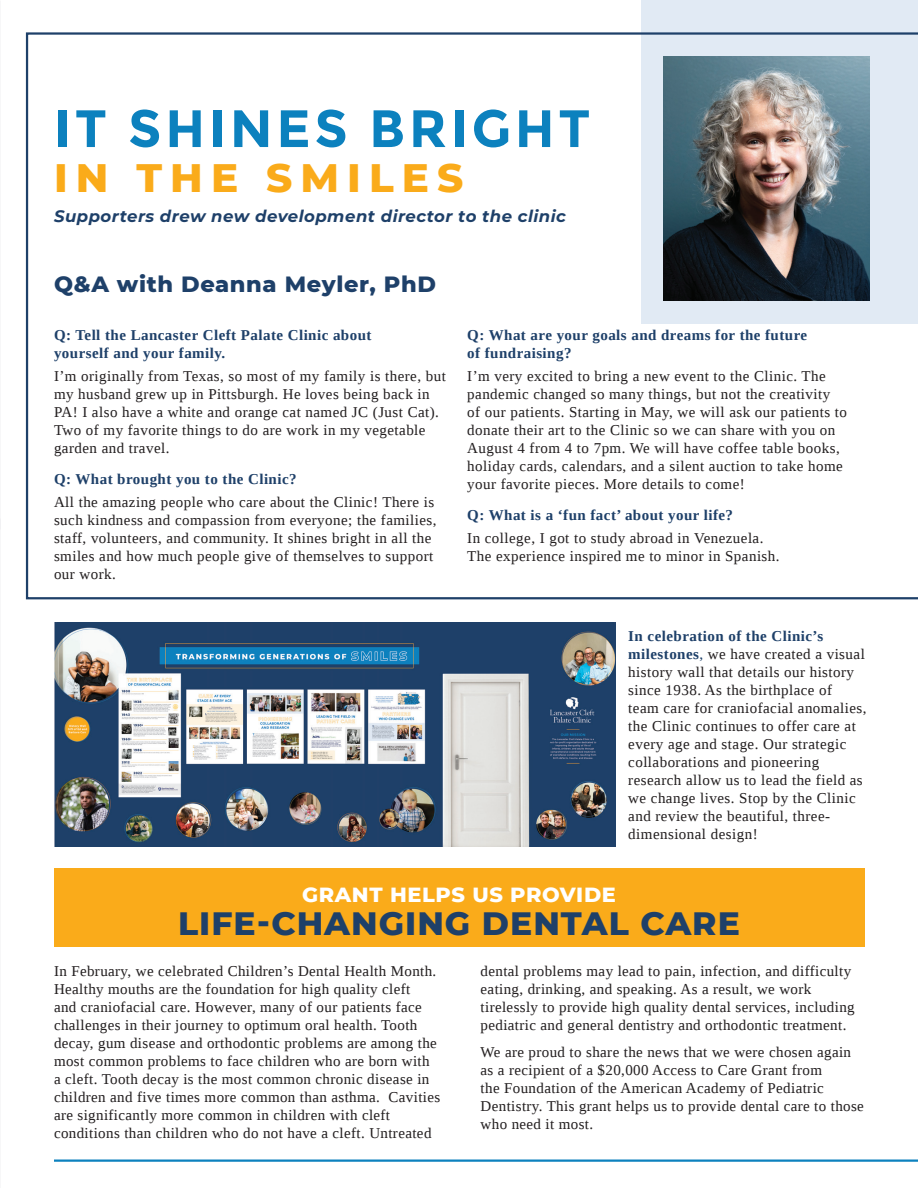
<style>
.page{position:relative;width:918px;height:1188px;background:#fff}
.page>*{position:absolute;margin:0;border:0;box-sizing:border-box;transform-origin:0 0}
.t1{font:700 52.5px "Montserrat";letter-spacing:.07em;color:#0c81be}
.t2{font:800 40.5px "Montserrat";letter-spacing:.2em;color:#faab1a}
.t3{font:800 33px "Montserrat";letter-spacing:.03em;color:#1e4069}
.t4{font:800 22.5px "Montserrat";letter-spacing:.03em;color:#1e4069}
.t5{font:800 20.85px "Montserrat";letter-spacing:.03em;color:#fff}
.t6{font:italic 700 16.5px "Montserrat";letter-spacing:.03em;color:#1e4069}
.t7{font:15px/18px "Liberation Serif";letter-spacing:.03em;color:#231f20}
.t8{font:700 15px/18px "Liberation Serif";letter-spacing:.03em;color:#1e4069}
.s1{font-weight:700;color:#1e4069}
.s2{color:#1e4069}
</style>
<div class="page">
<div style="left:54px;top:869px;width:810px;height:78px;background:#faab1a"></div>
<div style="left:642px;top:0;width:276px;height:324px;background:#e1eaf4"></div>
<svg style="left:26px;top:32px;width:892px;height:567px"></svg>
<hr style="left:54px;top:1160px;width:864px;height:2px;background:#0c81be">
<img style="left:54px;top:622px;width:562px;height:225px">
<h1 class="t1" style="left:54px;top:97px;width:538px">IT SHINES BRIGHT</h1>
<h2 class="t2" style="left:54px;top:148px;width:411px">IN THE SMILES</h2>
<p class="t6" style="left:54px;top:204px;width:514px">Supporters drew new development director to the clinic</p>
<h3 class="t4" style="left:54px;top:268px;width:384px">Q&amp;A with Deanna Meyler, PhD</h3>
<p class="t8" style="left:54px;top:326px;width:319px">Q: Tell the Lancaster Cleft Palate Clinic about yourself and your family.</p>
<p class="t7" style="left:54px;top:367px;width:393px">I’m originally from Texas, so most of my family is there, but my husband grew up in Pittsburgh. He loves being back in PA! I also have a white and orange cat named JC (Just Cat).<br>Two of my favorite things to do are work in my vegetable garden and travel.</p>
<p class="t8" style="left:54px;top:470px;width:244px">Q: What brought you to the Clinic?</p>
<p class="t7" style="left:54px;top:492px;width:384px">All the amazing people who care about the Clinic! There is such kindness and compassion from everyone; the families, staff, volunteers, and community. It shines bright in all the smiles and how much people give of themselves to support our work.</p>
<p class="t8" style="left:467px;top:326px;width:341px">Q: What are your goals and dreams for the future of fundraising?</p>
<p class="t7" style="left:467px;top:367px;width:381px">I’m very excited to bring a new event to the Clinic. The pandemic changed so many things, but not the creativity<br>of our patients. Starting in May, we will ask our patients to donate their art to the Clinic so we can share with you on August 4 from 4 to 7pm. We will have coffee table books, holiday cards, calendars, and a silent auction to take home your favorite pieces. More details to come!</p>
<p class="t8" style="left:467px;top:506px;width:267px">Q: What is a ‘fun fact’ about your life?</p>
<p class="t7" style="left:467px;top:528px;width:314px">In college, I got to study abroad in Venezuela.<br>The experience inspired me to minor in Spanish.</p>
<p class="t7" style="left:628px;top:627px;width:240px"><span class="s1">In celebration of the Clinic’s milestones</span><span class="s2">,</span> we have created a visual history wall that details our history since 1938. As the birthplace of<br>team care for craniofacial anomalies, the Clinic continues to offer care at every age and stage. Our strategic collaborations and pioneering research allow us to lead the field as we change lives. Stop by the Clinic and review the beautiful, three&shy;dimensional design!</p>
<h3 class="t5" style="left:302px;top:879px;width:315px">GRANT HELPS US PROVIDE</h3>
<h3 class="t3" style="left:178px;top:899px;width:563px">LIFE-CHANGING DENTAL CARE</h3>
<p class="t7" style="left:54px;top:962px;width:388px">In February, we celebrated Children’s Dental Health Month.<br>Healthy mouths are the foundation for high quality cleft<br>and craniofacial care. However, many of our patients face challenges in their journey to optimum oral health. Tooth decay, gum disease and orthodontic problems are among the most common problems to face children who are born with<br>a cleft. Tooth decay is the most common chronic disease in children and five times more common than asthma. Cavities are significantly more common in children with cleft conditions than children who do not have a cleft. Untreated</p>
<p class="t7" style="left:481px;top:962px;width:376px">dental problems may lead to pain, infection, and difficulty eating, drinking, and speaking. As a result, we work tirelessly to provide high quality dental services, including pediatric and general dentistry and orthodontic treatment.</p>
<p class="t7" style="left:481px;top:1043px;width:385px">We are proud to share the news that we were chosen again as a recipient of a $20,000 Access to Care Grant from<br>the Foundation of the American Academy of Pediatric Dentistry. This grant helps us to provide dental care to those who need it most.</p>
</div>
